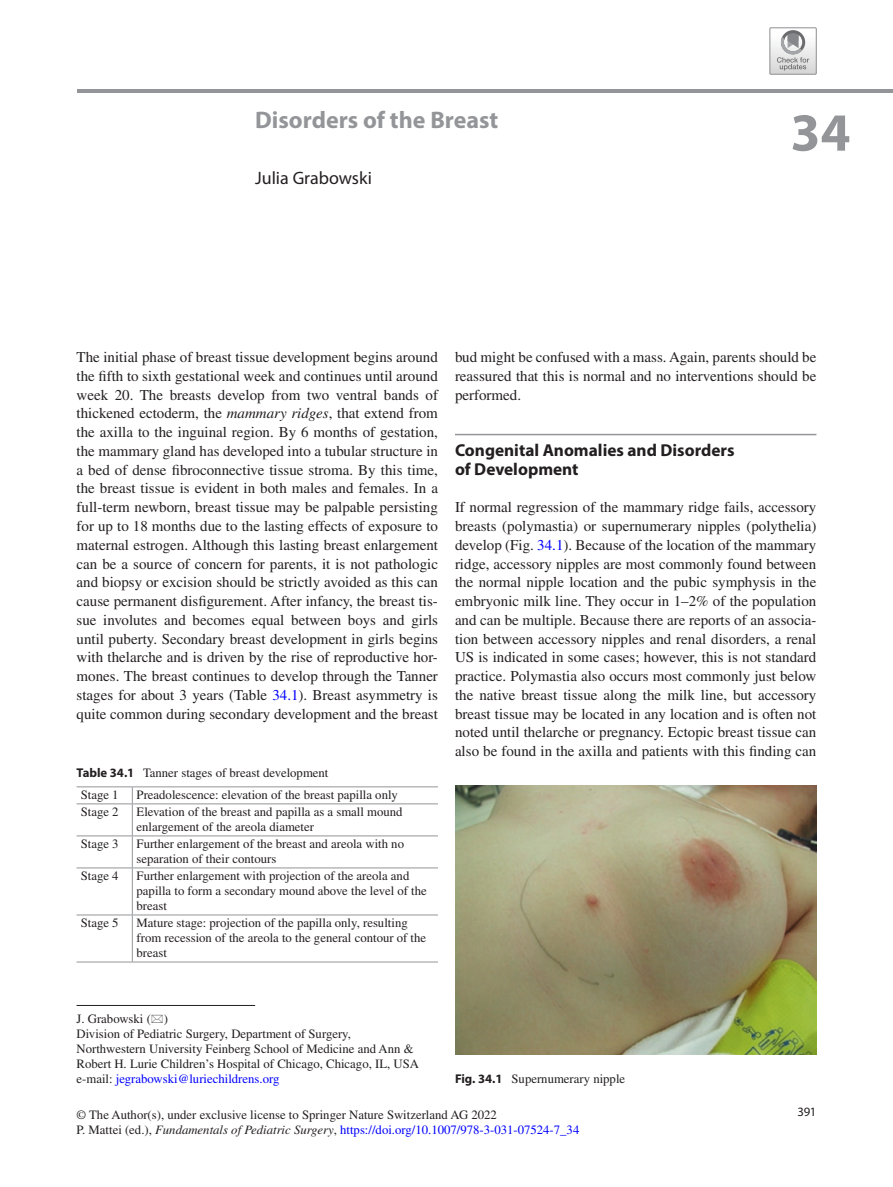
<style>
.page{position:relative;width:893px;height:1187px;background:#fff}
.page>*{position:absolute;margin:0;border:0;box-sizing:border-box;transform-origin:0 0}
.Chap_num{font:700 54px "Myriad Pro";color:#939598}
.Chap_title{font:700 24px "Myriad Pro";color:#939598}
.Chap_au{font:18px "Myriad Pro";color:#231f20}
._1_hd{font:700 17.25px/18.8px "Myriad Pro";color:#231f20}
.Text_flush{font:15px/18.8px "Times LT Std";color:#231f20;text-align:justify}
.T_Body{font:12.75px/15px "Times LT Std";color:#231f20}
.Chap_aff{font:12.75px/15px "Times LT Std";color:#231f20}
.Source{font:12.75px "Times LT Std";color:#00f}
.Source-2{font:12.75px "Times LT Std";color:#231f20}
.Chap_aff-2{font:12.75px "Times LT Std";color:#00f}
.Chap_aff_top{font:12.75px "Times LT Std";color:#231f20}
.t1{font:12.75px "Myriad Pro";color:#231f20}
.s1{font-style:italic}
.s2{color:#00f}
.s3{font-family:"Myriad Pro";font-weight:700}
.s4{color:#231f20}
.s5{font-style:italic;color:#231f20}
</style>
<div class="page">
<div style="left:770px;top:28px;width:46px;height:46px;border:1px solid #8c8e91"></div>
<svg style="left:777px;top:30px;width:32px;height:41px"></svg>
<hr style="left:77px;top:89px;width:816px;height:3px;background:#939598">
<hr style="left:455px;top:434px;width:361px;height:1px;background:#939598">
<hr style="left:77px;top:1004px;width:178px;height:1px;background:#231f20">
<hr style="left:77px;top:786px;width:55px;height:1px;background:#939598">
<hr style="left:132px;top:786px;width:306px;height:1px;background:#939598">
<svg style="left:132px;top:787px;width:1px;height:16px"></svg>
<hr style="left:77px;top:803px;width:55px;height:1px;background:#939598">
<hr style="left:132px;top:803px;width:306px;height:1px;background:#939598">
<hr style="left:132px;top:804px;width:1px;height:31px;background:#939598">
<hr style="left:77px;top:835px;width:55px;height:1px;background:#939598">
<hr style="left:132px;top:835px;width:306px;height:1px;background:#939598">
<hr style="left:132px;top:836px;width:1px;height:31px;background:#939598">
<hr style="left:77px;top:867px;width:55px;height:1px;background:#939598">
<hr style="left:132px;top:867px;width:306px;height:1px;background:#939598">
<hr style="left:132px;top:868px;width:1px;height:46px;background:#939598">
<hr style="left:132px;top:914px;width:306px;height:1px;background:#939598">
<hr style="left:132px;top:961px;width:306px;height:1px;background:#939598">
<hr style="left:77px;top:914px;width:55px;height:1px;background:#939598">
<hr style="left:132px;top:915px;width:1px;height:46px;background:#939598">
<hr style="left:77px;top:961px;width:55px;height:1px;background:#939598">
<img style="left:455px;top:785px;width:361px;height:269px">
<h1 class="Chap_title" style="left:255px;top:104px;width:245px">Disorders of the Breast</h1>
<p class="Chap_au" style="left:255px;top:167px;width:118px">Julia Grabowski</p>
<h1 class="Chap_num" style="left:790px;top:97px;width:61px">34</h1>
<p class="Text_flush" style="left:77px;top:347px;width:363px">The initial phase of breast tissue development begins around the fifth to sixth gestational week and continues until around week 20. The breasts develop from two ventral bands of thickened ectoderm, the <span class="s1">mammary ridges</span>, that extend from the axilla to the inguinal region. By 6 months of gestation, the mammary gland has developed into a tubular structure in a bed of dense fibroconnective tissue stroma. By this time, the breast tissue is evident in both males and females. In a full-term newborn, breast tissue may be palpable persisting for up to 18 months due to the lasting effects of exposure to maternal estrogen. Although this lasting breast enlargement can be a source of concern for parents, it is not pathologic and biopsy or excision should be strictly avoided as this can cause permanent disfigurement. After infancy, the breast tis&shy;sue involutes and becomes equal between boys and girls until puberty. Secondary breast development in girls begins with thelarche and is driven by the rise of reproductive hor&shy;mones. The breast continues to develop through the Tanner stages for about 3 years (Table <span class="s2">34.1</span>). Breast asymmetry is quite common during secondary development and the breast</p>
<p class="Text_flush" style="left:455px;top:347px;width:363px">bud might be confused with a mass. Again, parents should be reassured that this is normal and no interventions should be performed.</p>
<h2 class="_1_hd" style="left:455px;top:440px;width:281px">Congenital Anomalies and Disorders of Development</h2>
<p class="Text_flush" style="left:455px;top:497px;width:363px">If normal regression of the mammary ridge fails, accessory breasts (polymastia) or supernumerary nipples (polythelia) develop (Fig. <span class="s2">34.1</span>). Because of the location of the mammary ridge, accessory nipples are most commonly found between the normal nipple location and the pubic symphysis in the embryonic milk line. They occur in 1–2% of the population and can be multiple. Because there are reports of an associa&shy;tion between accessory nipples and renal disorders, a renal US is indicated in some cases; however, this is not standard practice. Polymastia also occurs most commonly just below the native breast tissue along the milk line, but accessory breast tissue may be located in any location and is often not noted until thelarche or pregnancy. Ectopic breast tissue can also be found in the axilla and patients with this finding can</p>
<p class="Chap_aff" style="left:77px;top:765px;width:253px"><span class="s3">Table 34.1</span> Tanner stages of breast development</p>
<p class="T_Body" style="left:81px;top:787px;width:39px">Stage 1</p>
<p class="T_Body" style="left:137px;top:787px;width:263px">Preadolescence: elevation of the breast papilla only</p>
<p class="T_Body" style="left:81px;top:804px;width:39px">Stage 2</p>
<p class="T_Body" style="left:137px;top:804px;width:268px">Elevation of the breast and papilla as a small mound enlargement of the areola diameter</p>
<p class="T_Body" style="left:81px;top:836px;width:39px">Stage 3</p>
<p class="T_Body" style="left:137px;top:836px;width:269px">Further enlargement of the breast and areola with no separation of their contours</p>
<p class="T_Body" style="left:81px;top:868px;width:39px">Stage 4</p>
<p class="T_Body" style="left:137px;top:868px;width:292px">Further enlargement with projection of the areola and papilla to form a secondary mound above the level of the breast</p>
<p class="T_Body" style="left:81px;top:915px;width:39px">Stage 5</p>
<p class="T_Body" style="left:137px;top:915px;width:291px">Mature stage: projection of the papilla only, resulting from recession of the areola to the general contour of the breast</p>
<p class="Chap_aff_top" style="left:77px;top:1011px;width:93px">J. Grabowski ( )</p>
<p class="Chap_aff" style="left:77px;top:1026px;width:344px">Division of Pediatric Surgery, Department of Surgery,<br>Northwestern University Feinberg School of Medicine and Ann &amp;<br>Robert H. Lurie Children’s Hospital of Chicago, Chicago, IL, USA</p>
<p class="Chap_aff-2" style="left:77px;top:1071px;width:204px"><span class="s4">e-mail:</span> jegrabowski@luriechildrens.org</p>
<p class="Chap_aff" style="left:455px;top:1071px;width:172px"><span class="s3">Fig. 34.1</span> Supernumerary nipple</p>
<p class="Source-2" style="left:77px;top:1107px;width:422px">© The Author(s), under exclusive license to Springer Nature Switzerland AG 2022</p>
<p class="Source" style="left:77px;top:1122px;width:504px"><span class="s4">P. Mattei (ed.),</span> <span class="s5">Fundamentals of Pediatric Surgery</span><span class="s4">,</span> https://doi.org/10.1007/978-3-031-07524-7_34</p>
<p class="t1" style="left:797px;top:1103px;width:21px">391</p>
</div>
